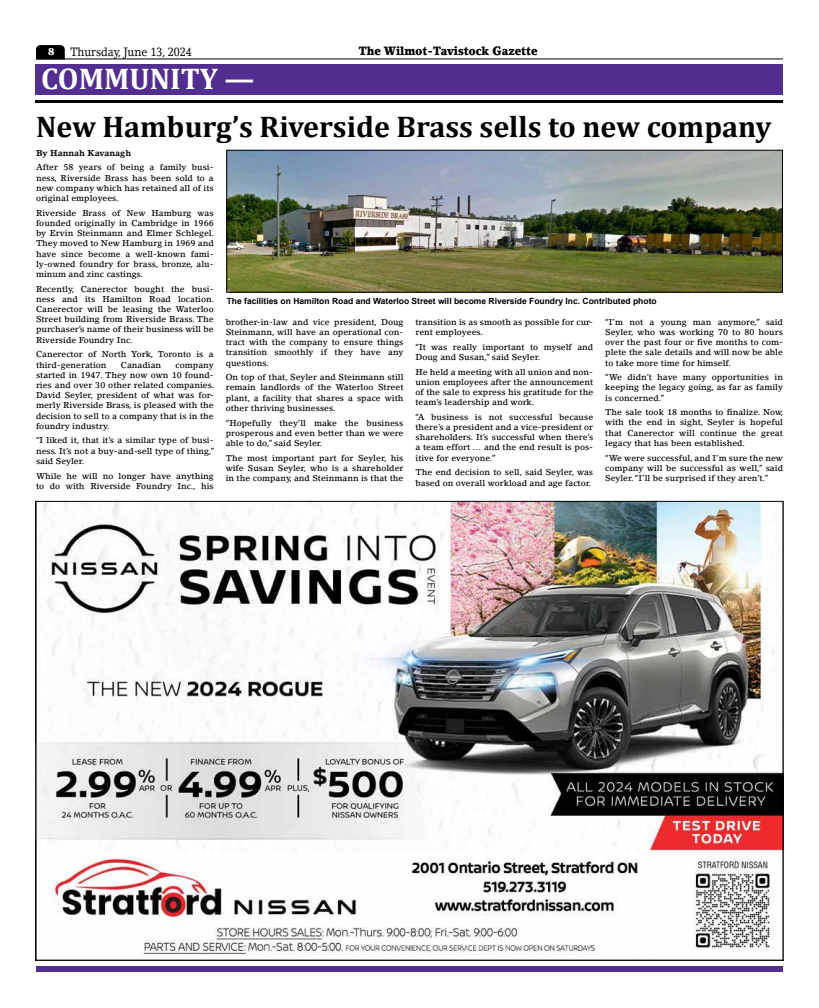
<style>
.page{position:relative;width:819px;height:1008px;background:#fff}
.page>*{position:absolute;margin:0;border:0;box-sizing:border-box;transform-origin:0 0}
.t1{font:700 30px "Cambria";color:#000}
.t2{font:700 30px "Cambria";color:#fff}
.t3{font:900 12px "Lino Letter Std";color:#000;scale:.9 1}
.t4{font:12px "Lino Letter Std";color:#000;scale:.9 1}
.t5{font:900 10px "Lino Letter Std";color:#fff}
.t6{font:500 8.5px/10.2px "Lino Letter Std";color:#000;text-align:justify}
.t7{font:700 8.5px "Arial";color:#000}
.t8{font:700 8.5px "Lino Letter Std";color:#000}
</style>
<div class="page">
<svg style="left:36px;top:45px;width:29px;height:13px"></svg>
<hr style="left:36px;top:58px;width:747px;height:1px;background:#000">
<div style="left:36px;top:966px;width:747px;height:6px;background:#522e91"></div>
<div style="left:36px;top:64px;width:747px;height:31px;background:#522e91"></div>
<hr style="left:36px;top:100px;width:747px;height:3px;background:#000">
<img style="left:38px;top:503px;width:743px;height:453px">
<img style="left:228px;top:152px;width:553px;height:139px">
<div style="left:226px;top:150px;width:557px;height:143px;border:1px solid #000"></div>
<p class="t5" style="left:48px;top:46px;width:8px">8</p>
<h2 class="t4" style="left:70px;top:44px;width:137px">Thursday, June 13, 2024</h2>
<h2 class="t3" style="left:359px;top:43px;width:201px">The Wilmot-Tavistock Gazette</h2>
<h1 class="t2" style="left:41px;top:58px;width:215px">COMMUNITY —</h1>
<h1 class="t1" style="left:36px;top:105px;width:737px">New Hamburg’s Riverside Brass sells to new company</h1>
<p class="t8" style="left:36px;top:148px;width:97px">By Hannah Kavanagh</p>
<p class="t6" style="left:36px;top:162px;width:179px">After 58 years of being a family busi&shy;ness, Riverside Brass has been sold to a new company which has retained all of its original employees.</p>
<p class="t6" style="left:36px;top:208px;width:180px">Riverside Brass of New Hamburg was founded originally in Cambridge in 1966 by Ervin Steinmann and Elmer Schlegel.<br>They moved to New Hamburg in 1969 and have since become a well-known fami&shy;ly-owned foundry for brass, bronze, alu&shy;minum and zinc castings.</p>
<p class="t6" style="left:36px;top:284px;width:180px">Recently, Canerector bought the busi&shy;ness and its Hamilton Road location.<br>Canerector will be leasing the Waterloo Street building from Riverside Brass. The purchaser’s name of their business will be Riverside Foundry Inc.</p>
<p class="t6" style="left:36px;top:349px;width:179px">Canerector of North York, Toronto is a third-generation</p>
<p class="t6" style="left:121px;top:359px;width:42px">Canadian</p>
<p class="t6" style="left:36px;top:359px;width:180px;text-indent:140px">company started in 1947. They now own 10 found&shy;ries and over 30 other related companies.<br>David Seyler, president of what was for&shy;merly Riverside Brass, is pleased with the decision to sell to a company that is in the foundry industry.</p>
<p class="t6" style="left:36px;top:435px;width:180px">“I liked it, that it’s a similar type of busi&shy;ness. It’s not a buy-and-sell type of thing,” said Seyler.</p>
<p class="t6" style="left:36px;top:470px;width:179px">While he will no longer have anything to do with Riverside Foundry Inc., his</p>
<p class="t7" style="left:227px;top:295px;width:431px">The facilities on Hamilton Road and Waterloo Street will become Riverside Foundry Inc. Contributed photo</p>
<p class="t6" style="left:226px;top:317px;width:179px">brother-in-law and vice president, Doug Steinmann, will have an operational con&shy;tract with the company to ensure things transition smoothly if they have any questions.</p>
<p class="t6" style="left:226px;top:372px;width:179px">On top of that, Seyler and Steinmann still remain landlords of the Waterloo Street plant, a facility that shares a space with other thriving businesses.</p>
<p class="t6" style="left:226px;top:417px;width:179px">“Hopefully they’ll make the business prosperous and even better than we were able to do,” said Seyler.</p>
<p class="t6" style="left:226px;top:453px;width:179px">The most important part for Seyler, his wife Susan Seyler, who is a shareholder in the company, and Steinmann is that the</p>
<p class="t6" style="left:416px;top:317px;width:179px">transition is as smooth as possible for cur&shy;rent employees.</p>
<p class="t6" style="left:416px;top:342px;width:179px">“It was really important to myself and<br>Doug and Susan,” said Seyler.</p>
<p class="t6" style="left:416px;top:366px;width:179px">He held a meeting with all union and non&shy;union employees after the announcement of the sale to express his gratitude for the team’s leadership and work.</p>
<p class="t6" style="left:416px;top:412px;width:179px">“A business is not successful because there’s a president and a vice-president or shareholders. It’s successful when there’s a team effort … and the end result is pos&shy;itive for everyone.”</p>
<p class="t6" style="left:416px;top:467px;width:179px">The end decision to sell, said Seyler, was based on overall workload and age factor.</p>
<p class="t6" style="left:605px;top:317px;width:179px">“I’m not a young man anymore,” said Seyler, who was working 70 to 80 hours over the past four or five months to com&shy;plete the sale details and will now be able to take more time for himself.</p>
<p class="t6" style="left:605px;top:372px;width:179px">“We didn’t have many opportunities in keeping the legacy going, as far as family is concerned.”</p>
<p class="t6" style="left:605px;top:407px;width:180px">The sale took 18 months to finalize. Now, with the end in sight, Seyler is hopeful that Canerector will continue the great legacy that has been established.</p>
<p class="t6" style="left:605px;top:452px;width:179px">“We were successful, and I’m sure the new company will be successful as well,” said Seyler. “I’ll be surprised if they aren’t.”</p>
</div>
